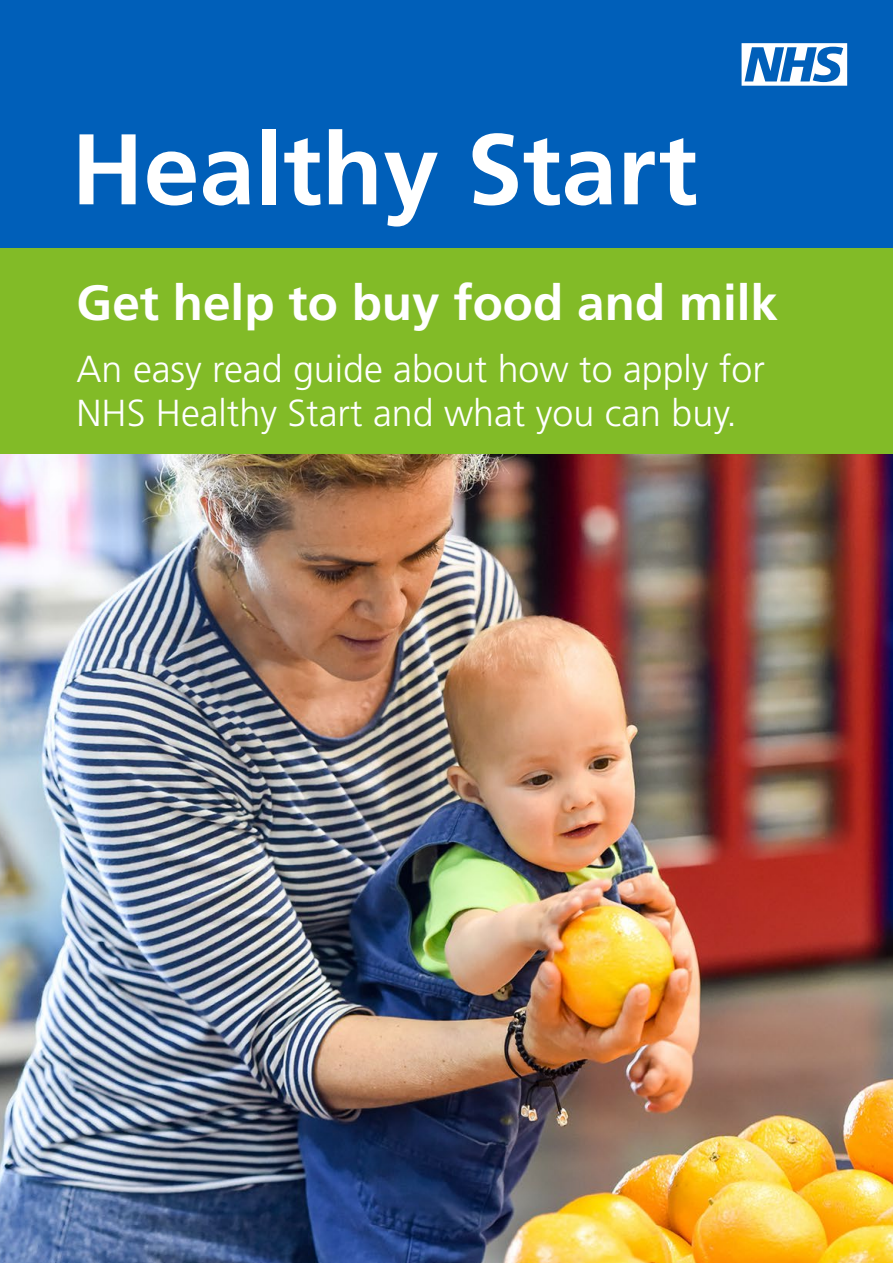
<style>
.page{position:relative;width:893px;height:1263px;background:#fff}
.page>*{position:absolute;margin:0;border:0;box-sizing:border-box;transform-origin:0 0}
.t1{font:700 100.2px "Frutiger LT Std";color:#fff}
.t2{font:700 49.5px "Frutiger LT Std";color:#fff}
.t3{font:300 37.5px/43.8px "Frutiger LT Std";color:#fff}
</style>
<div class="page">
<img style="left:0;top:454px;width:893px;height:809px">
<div style="left:0;top:0;width:893px;height:248px;background:#005fb9"></div>
<div style="left:0;top:248px;width:893px;height:206px;background:#82bb27"></div>
<svg style="left:742px;top:43px;width:105px;height:43px"></svg>
<h1 class="t1" style="left:71px;top:111px;width:628px">Healthy Start</h1>
<h2 class="t2" style="left:77px;top:273px;width:703px">Get help to buy food and milk</h2>
<p class="t3" style="left:77px;top:348px;width:690px">An easy read guide about how to apply for<br>NHS Healthy Start and what you can buy.</p>
</div>
